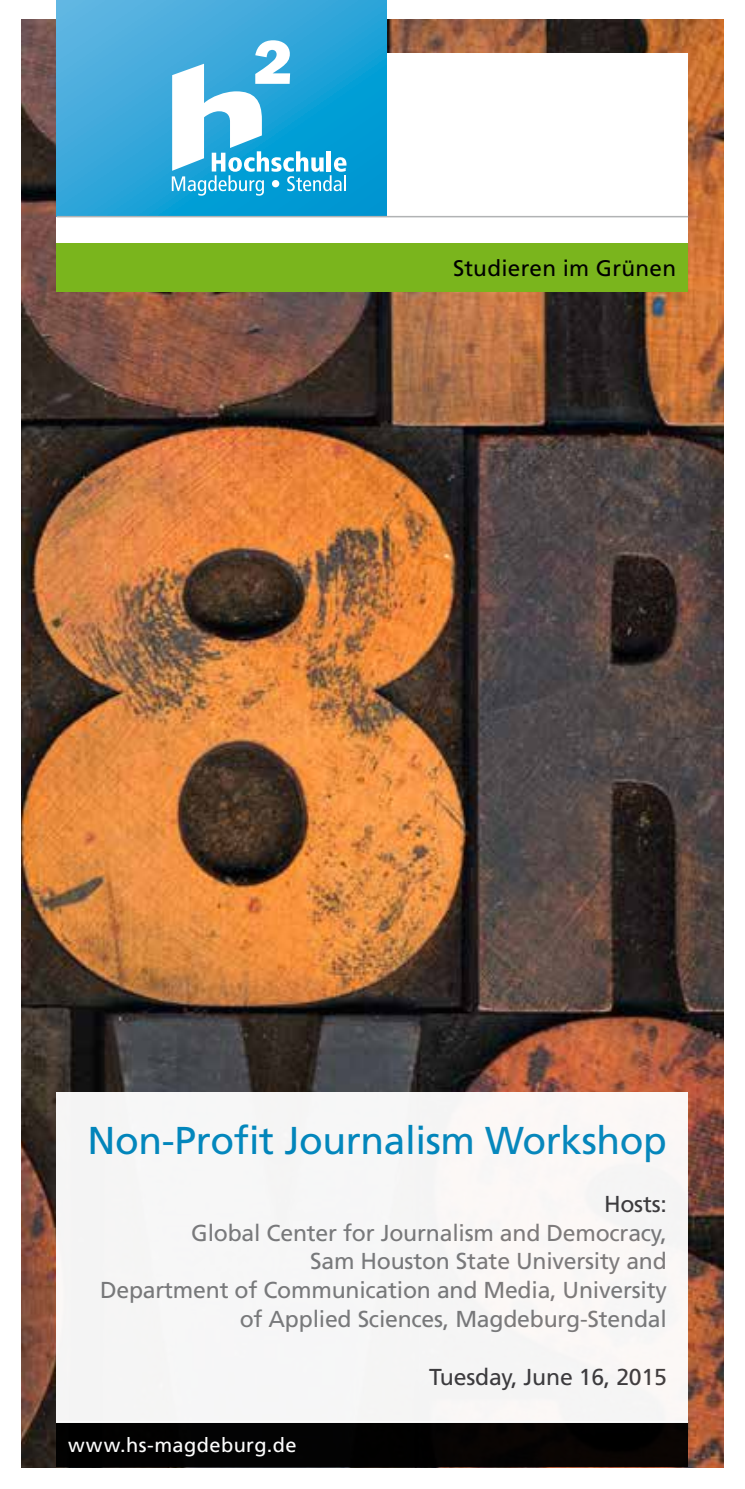
<style>
.page{position:relative;width:745px;height:1489px;background:#fff}
.page>*{position:absolute;margin:0;border:0;box-sizing:border-box;transform-origin:0 0}
.t1{font:38.75px "Frutiger";letter-spacing:-.01em;color:#008ac2}
.t2{font:23px/28.8px "Frutiger";letter-spacing:-.01em;color:#7b7c7e;text-align:right}
.t3{font:23px "Frutiger";letter-spacing:-.01em;color:#3e3d40}
.t4{font:22.5px "Frutiger";letter-spacing:.01em;color:#000}
.t5{font:20px "Frutiger";letter-spacing:.02em;color:#fff}
</style>
<div class="page">
<img style="left:21px;top:20px;width:702px;height:1447px">
<div style="left:57px;top:53px;width:630px;height:193px;background:#fff"></div>
<svg style="left:57px;top:0;width:329px;height:216px;background:#30a6da"></svg>
<svg style="left:172px;top:40px;width:174px;height:156px"></svg>
<div style="left:57px;top:243px;width:630px;height:48px;background:#7ab51d"></div>
<hr style="left:57px;top:216px;width:630px;height:1px;background:#b1b3b4">
<div style="left:57px;top:1421px;width:630px;height:45px;background:#000"></div>
<div style="left:57px;top:1091px;width:630px;height:331px;background:#f6f6f6"></div>
<p class="t4" style="left:453px;top:255px;width:224px">Studieren im Grünen</p>
<h1 class="t1" style="left:87px;top:1118px;width:580px">Non-Profit Journalism Workshop</h1>
<p class="t3" style="left:603px;top:1190px;width:64px">Hosts:</p>
<p class="t2" style="left:100px;top:1217px;width:568px">Global Center for Journalism and Democracy,<br>Sam Houston State University and<br>Department of Communication and Media, University of Applied Sciences, Magdeburg-Stendal</p>
<p class="t3" style="left:429px;top:1362px;width:239px">Tuesday, June 16, 2015</p>
<p class="t5" style="left:68px;top:1433px;width:230px">www.hs-magdeburg.de</p>
</div>
